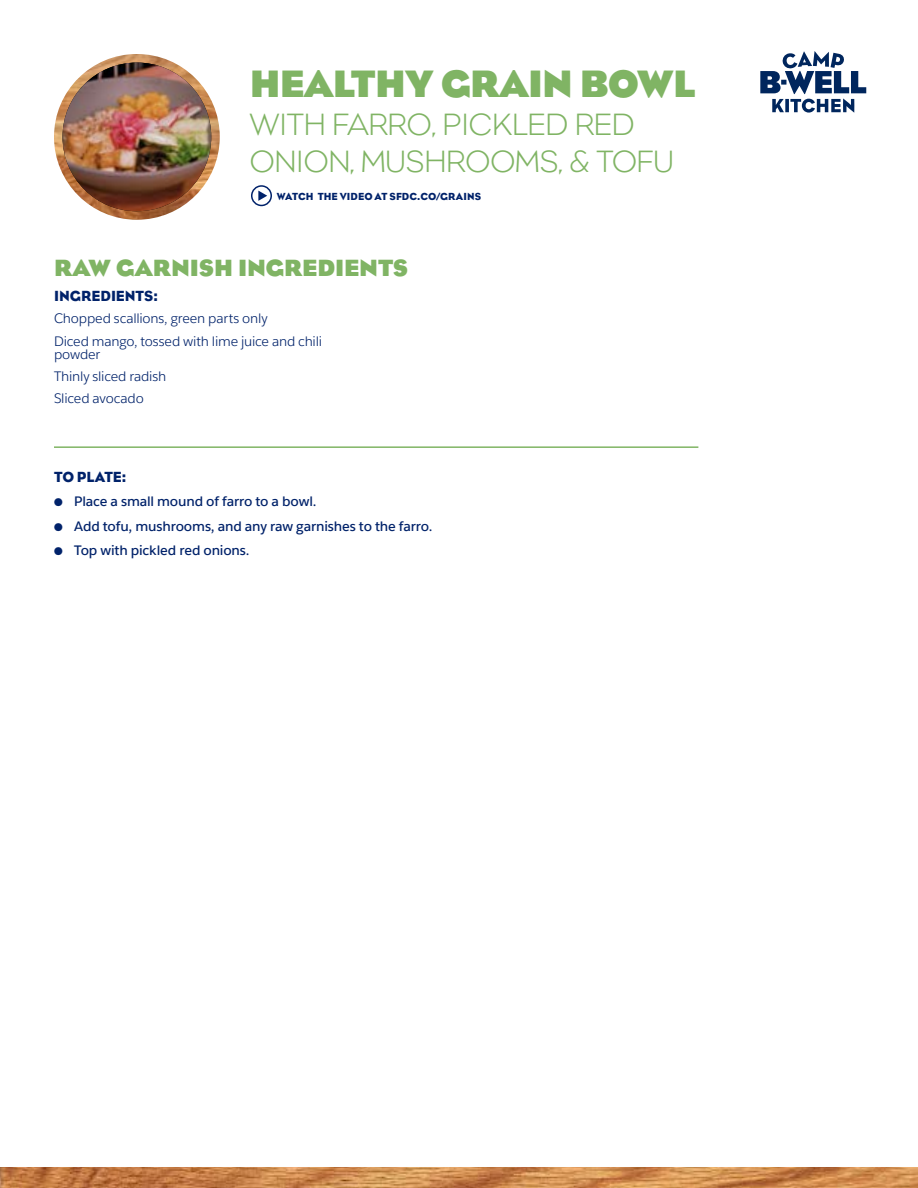
<style>
.page{position:relative;width:918px;height:1188px;background:#fff}
.page>*{position:absolute;margin:0;border:0;box-sizing:border-box;transform-origin:0 0}
.t1{font:700 39px "Eagle";letter-spacing:-.02em;color:#80b464}
.t2{font:300 31.5px/37.5px "Eagle";color:#80b464}
.t3{font:700 24px "Eagle";letter-spacing:-.005em;color:#80b464}
.t4{font:15px "Eagle";color:#00226a}
.t5{font:13.5px/22.2px "Salesforce Sans";letter-spacing:-.015em;color:#00226a}
.t6{font:600 13.5px "Salesforce Sans";letter-spacing:-.01em;color:#00226a}
.t7{font:10.5px "Eagle";letter-spacing:.01em;color:#00226a}
.s1{font-family:"Eagle";font-weight:700}
</style>
<div class="page">
<svg style="left:760px;top:51px;width:106px;height:62px"></svg>
<img style="left:0;top:1167px;width:918px;height:21px">
<img style="left:54px;top:54px;width:166px;height:166px;border-radius:83px">
<img style="left:63px;top:63px;width:148px;height:148px;border-radius:74px">
<hr style="left:54px;top:446px;width:644px;height:2px;background:#80b464">
<svg style="left:258px;top:191px;width:9px;height:10px"></svg>
<div style="left:251px;top:185px;width:21px;height:21px;border:2px solid #00226a;border-radius:50%"></div>
<h1 class="t1" style="left:250px;top:60px;width:447px">HEALTHY GRAIN BOWL</h1>
<h2 class="t2" style="left:250px;top:105px;width:425px">WITH FARRO, PICKLED RED<br>ONION, MUSHROOMS, &amp; TOFU</h2>
<p class="t7" style="left:277px;top:190px;width:206px">WATCH THE VIDEO AT SFDC.CO/GRAINS</p>
<h3 class="t3" style="left:54px;top:253px;width:356px">RAW GARNISH INGREDIENTS</h3>
<p class="t4" style="left:54px;top:287px;width:105px">INGREDIENTS:</p>
<p class="t5" style="left:54px;top:308px;width:270px">Chopped scallions, green parts only<br>Diced mango, tossed with lime juice and chili</p>
<p class="t5" style="left:54px;top:343px;width:114px">powder<br>Thinly sliced radish<br>Sliced avocado</p>
<p class="t4" style="left:54px;top:467px;width:74px">TO PLATE:</p>
<p class="t6" style="left:54px;top:493px;width:264px"><span class="s1">•</span> Place a small mound of farro to a bowl.</p>
<p class="t6" style="left:54px;top:517px;width:380px"><span class="s1">•</span> Add tofu, mushrooms, and any raw garnishes to the farro.</p>
<p class="t6" style="left:54px;top:542px;width:197px"><span class="s1">•</span> Top with pickled red onions.</p>
</div>
